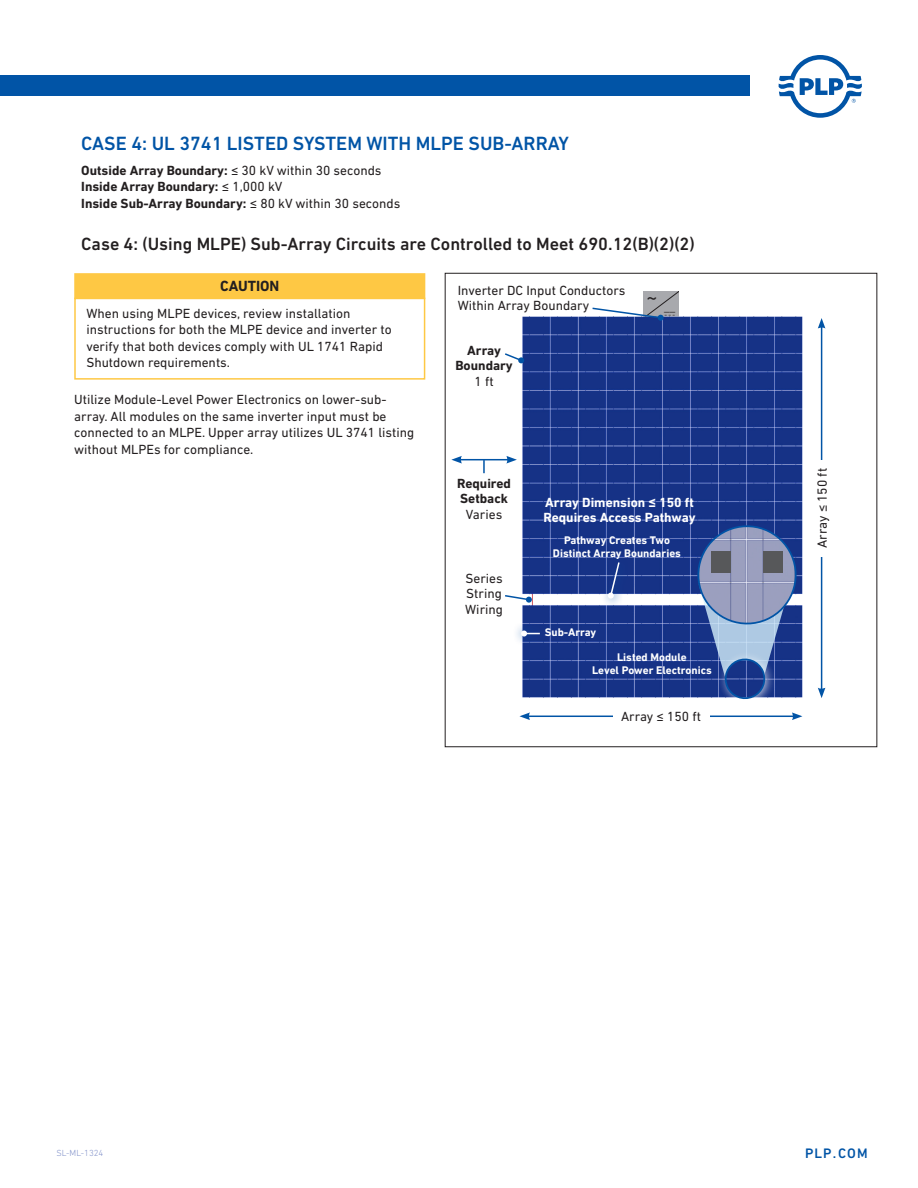
<style>
.page{position:relative;width:918px;height:1188px;background:#fff}
.page>*{position:absolute;margin:0;border:0;box-sizing:border-box;transform-origin:0 0}
.t1{font:20.1px "DIN Next LT Pro";color:#231f20}
.t2{font:500 19.5px "DIN Next LT Pro";color:#0154a6}
.t3{font:500 18px "DIN Next LT Pro";color:#231f20}
.t4{font:700 15px "DIN Next LT Pro";color:#231f20}
.t5{font:500 13.95px "DIN Next LT Pro";letter-spacing:.08em;color:#0154a6}
.t6{font:13.5px/16.5px "DIN Next LT Pro";color:#231f20}
.t7{font:700 13.5px "DIN Next LT Pro";color:#231f20}
.t8{font:700 13.5px "DIN Next LT Pro";color:#fff}
.t9{font:11.4px "DIN Next LT Pro";color:#231f20}
.t10{font:700 11.25px "DIN Next LT Pro";color:#fff}
.t11{font:300 9px "DIN Next LT Pro";color:#8393ca}
.t12{font:7.05px "DIN Next LT Pro";color:#231f20}
.s1{font-weight:400}
</style>
<div class="page">
<div style="left:0;top:75px;width:750px;height:21px;background:#0154a6"></div>
<svg style="left:779px;top:55px;width:83px;height:63px"></svg>
<img style="left:462px;top:316px;width:364px;height:382px">
<hr style="left:528px;top:716px;width:266px;height:1px;background:#0154a6">
<svg style="left:519px;top:712px;width:11px;height:8px"></svg>
<div style="left:613px;top:706px;width:96px;height:21px;background:#fff"></div>
<hr style="left:821px;top:326px;width:1px;height:364px;background:#0154a6">
<svg style="left:818px;top:688px;width:7px;height:10px"></svg>
<svg style="left:818px;top:318px;width:7px;height:11px"></svg>
<div style="left:811px;top:460px;width:21px;height:97px;background:#fff"></div>
<svg style="left:591px;top:291px;width:88px;height:30px"></svg>
<svg style="left:503px;top:352px;width:21px;height:11px"></svg>
<hr style="left:460px;top:459px;width:49px;height:1px;background:#0154a6">
<svg style="left:506px;top:456px;width:11px;height:8px"></svg>
<svg style="left:451px;top:456px;width:11px;height:8px"></svg>
<svg style="left:483px;top:460px;width:2px;height:13px"></svg>
<svg style="left:692px;top:520px;width:110px;height:200px;background:#7083b5"></svg>
<svg style="left:503px;top:594px;width:29px;height:9px"></svg>
<svg style="left:596px;top:553px;width:35px;height:56px"></svg>
<div style="left:608px;top:592px;width:6px;height:7px;background:#fff;border-radius:50%"></div>
<div style="left:512px;top:622px;width:37px;height:24px;background:#0154a6;opacity:.75"></div>
<svg style="left:521px;top:631px;width:19px;height:6px"></svg>
<div style="left:711px;top:552px;width:19px;height:21px;background:#57585a"></div>
<div style="left:763px;top:552px;width:20px;height:21px;background:#57585a"></div>
<div style="left:74px;top:273px;width:351px;height:26px;background:#fec844;border:2px solid #fec844"></div>
<div style="left:74px;top:298px;width:351px;height:82px;border:2px solid #fec844"></div>
<p class="t2" style="left:81px;top:132px;width:490px">CASE 4: UL 3741 LISTED SYSTEM WITH MLPE SUB-ARRAY</p>
<p class="t7" style="left:81px;top:162px;width:302px">Outside Array Boundary: <span class="s1">≤ 30 kV within 30 seconds</span></p>
<p class="t7" style="left:81px;top:179px;width:203px">Inside Array Boundary: <span class="s1">≤ 1,000 kV</span></p>
<p class="t7" style="left:81px;top:195px;width:321px">Inside Sub-Array Boundary: <span class="s1">≤ 80 kV within 30 seconds</span></p>
<p class="t3" style="left:81px;top:233px;width:615px">Case 4: (Using MLPE) Sub-Array Circuits are Controlled to Meet 690.12(B)(2)(2)</p>
<p class="t4" style="left:220px;top:277px;width:61px">CAUTION</p>
<p class="t6" style="left:86px;top:305px;width:307px">When using MLPE devices, review installation instructions for both the MLPE device and inverter to verify that both devices comply with UL 1741 Rapid Shutdown requirements.</p>
<p class="t6" style="left:74px;top:391px;width:341px">Utilize Module-Level Power Electronics on lower-sub&shy;array. All modules on the same inverter input must be connected to an MLPE. Upper array utilizes UL 3741 listing without MLPEs for compliance.</p>
<p class="t6" style="left:458px;top:282px;width:169px">Inverter DC Input Conductors</p>
<p class="t6" style="left:458px;top:297px;width:133px">Within Array Boundary</p>
<p class="t7" style="left:467px;top:342px;width:35px">Array</p>
<p class="t7" style="left:455px;top:358px;width:59px">Boundary</p>
<p class="t6" style="left:475px;top:373px;width:21px">1 ft</p>
<p class="t1" style="left:646px;top:285px;width:12px">~</p>
<p class="t9" style="left:664px;top:301px;width:12px">__</p>
<p class="t12" style="left:664px;top:310px;width:12px">- - -</p>
<p class="t7" style="left:457px;top:475px;width:55px">Required</p>
<p class="t7" style="left:460px;top:491px;width:49px">Setback</p>
<p class="t6" style="left:466px;top:506px;width:38px">Varies</p>
<p class="t6" style="left:465px;top:570px;width:39px">Series</p>
<p class="t6" style="left:466px;top:585px;width:37px">String</p>
<p class="t6" style="left:465px;top:601px;width:39px">Wiring</p>
<p class="t8" style="left:545px;top:494px;width:150px">Array Dimension ≤ 150 ft</p>
<p class="t8" style="left:544px;top:510px;width:154px">Requires Access Pathway</p>
<p class="t10" style="left:564px;top:534px;width:107px">Pathway Creates Two</p>
<p class="t10" style="left:553px;top:546px;width:130px">Distinct Array Boundaries</p>
<p class="t10" style="left:545px;top:626px;width:53px">Sub-Array</p>
<p class="t10" style="left:617px;top:651px;width:71px">Listed Module</p>
<p class="t10" style="left:592px;top:663px;width:121px">Level Power Electronics</p>
<p class="t6" style="left:621px;top:708px;width:81px">Array ≤ 150 ft</p>
<p class="t6" style="left:814px;top:548px;width:81px;rotate:-90deg">Array ≤ 150 ft</p>
<p class="t11" style="left:56px;top:1148px;width:49px">SL-ML-1324</p>
<p class="t5" style="left:805px;top:1145px;width:64px">PLP.COM</p>
</div>
